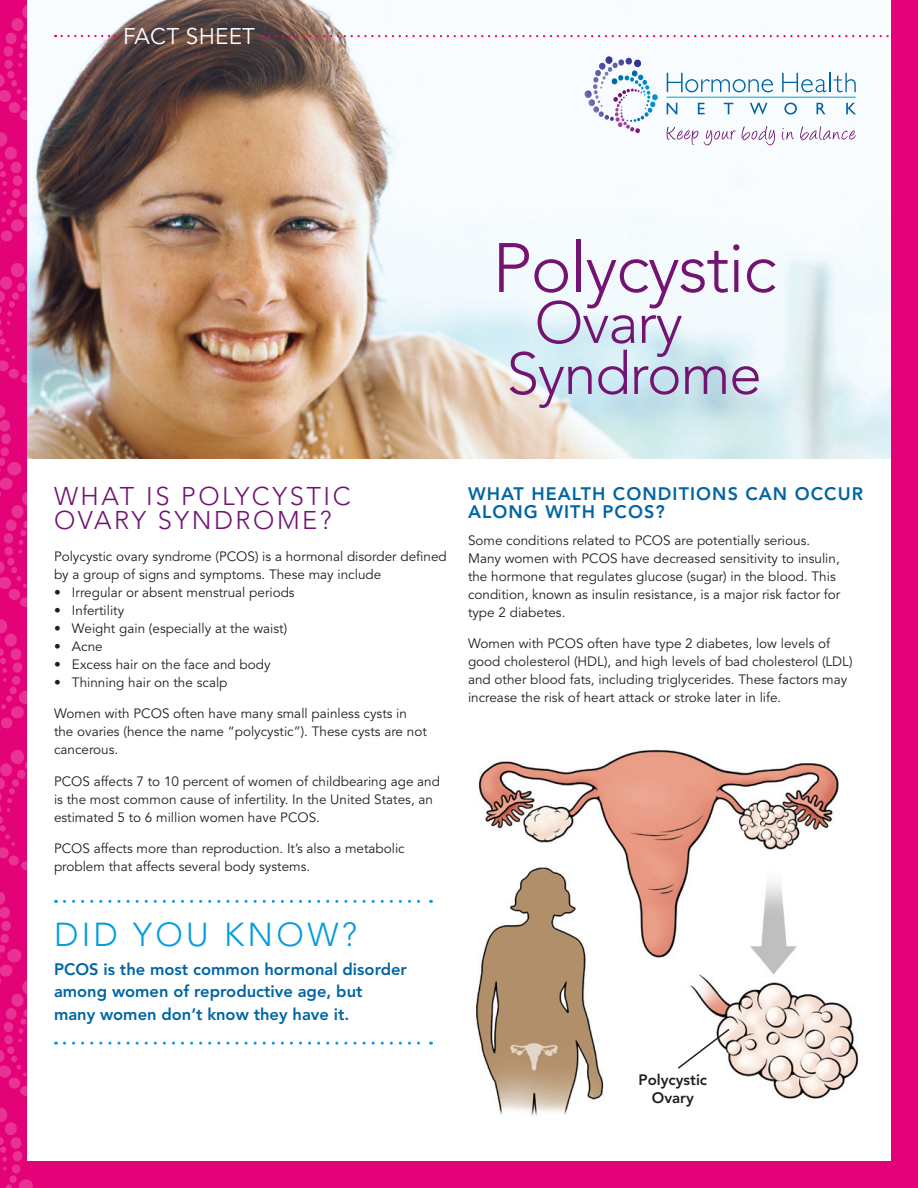
<style>
.page{position:relative;width:918px;height:1188px;background:#e40278}
.page>*{position:absolute;margin:0;border:0;box-sizing:border-box;transform-origin:0 0}
.t1{font:300 69px "Avenir";color:#731372}
.t2{font:300 58.5px/51px "Avenir";color:#731372}
.t3{font:300 33px "Avenir";letter-spacing:.1em;color:#069ddc}
.t4{font:300 25.5px/24px "Avenir";letter-spacing:.1em;color:#731372}
.t5{font:22.5px "Avenir";color:#fff}
.t6{font:800 18px/18px "Avenir";letter-spacing:.06em;color:#0065a4}
.t7{font:800 16.5px/22.5px "Avenir";color:#0065a4}
.t8{font:800 15px/18px "Avenir";color:#231f20;text-align:center}
.t9{font:13.5px/18px "Avenir";color:#231f20}
</style>
<div class="page">
<div style="left:27px;top:0;width:864px;height:1161px;background:#fff"></div>
<svg style="left:0;top:263px;width:27px;height:468px"></svg>
<img style="left:27px;top:0;width:864px;height:459px">
<svg style="left:0;top:750px;width:431px;height:438px"></svg>
<svg style="left:667px;top:127px;width:31px;height:18px"></svg>
<svg style="left:704px;top:130px;width:32px;height:15px"></svg>
<svg style="left:742px;top:126px;width:33px;height:19px"></svg>
<svg style="left:782px;top:128px;width:12px;height:12px"></svg>
<svg style="left:800px;top:126px;width:56px;height:14px"></svg>
<svg style="left:667px;top:73px;width:106px;height:19px"></svg>
<svg style="left:782px;top:73px;width:74px;height:19px"></svg>
<svg style="left:667px;top:103px;width:10px;height:11px"></svg>
<svg style="left:698px;top:103px;width:7px;height:11px"></svg>
<svg style="left:724px;top:103px;width:9px;height:11px"></svg>
<svg style="left:750px;top:103px;width:18px;height:11px"></svg>
<svg style="left:784px;top:103px;width:13px;height:12px"></svg>
<svg style="left:817px;top:103px;width:9px;height:11px"></svg>
<svg style="left:846px;top:103px;width:10px;height:11px"></svg>
<hr style="left:666px;top:97px;width:190px;height:1px;background:#069ddc">
<svg style="left:585px;top:56px;width:73px;height:77px"></svg>
<svg style="left:269px;top:35px;width:622px;height:2px"></svg>
<svg style="left:0;top:2px;width:115px;height:250px"></svg>
<img style="left:476px;top:750px;width:383px;height:366px">
<svg style="left:676px;top:1027px;width:55px;height:43px"></svg>
<h3 class="t5" style="left:123px;top:23px;width:28px">Fact</h3>
<h3 class="t5" style="left:186px;top:23px;width:28px">Sheet</h3>
<h1 class="t1" style="left:492px;top:228px;width:285px">POLYCYSTIC</h1>
<h2 class="t2" style="left:507px;top:297px;width:257px;text-indent:28px">OVARY<br>SYNDROME</h2>
<h3 class="t4" style="left:54px;top:485px;width:298px">WHAT IS POLYCYSTIC<br>OVARY SYNDROME?</h3>
<p class="t9" style="left:54px;top:548px;width:394px">Polycystic ovary syndrome (PCOS) is a hormonal disorder defined by a group of signs and symptoms. These may include</p>
<p class="t9" style="left:54px;top:584px;width:242px">• Irregular or absent menstrual periods</p>
<p class="t9" style="left:54px;top:602px;width:72px">• Infertility</p>
<p class="t9" style="left:54px;top:620px;width:235px">• Weight gain (especially at the waist)</p>
<p class="t9" style="left:54px;top:638px;width:50px">• Acne</p>
<p class="t9" style="left:54px;top:656px;width:218px">• Excess hair on the face and body</p>
<p class="t9" style="left:54px;top:674px;width:175px">• Thinning hair on the scalp</p>
<p class="t9" style="left:54px;top:705px;width:374px">Women with PCOS often have many small painless cysts in the ovaries (hence the name “polycystic”). These cysts are not cancerous.</p>
<p class="t9" style="left:54px;top:773px;width:388px">PCOS affects 7 to 10 percent of women of childbearing age and is the most common cause of infertility. In the United States, an estimated 5 to 6 million women have PCOS.</p>
<p class="t9" style="left:54px;top:840px;width:352px">PCOS affects more than reproduction. It’s also a metabolic problem that affects several body systems.</p>
<h3 class="t3" style="left:54px;top:915px;width:305px">DID YOU KNOW?</h3>
<p class="t7" style="left:54px;top:958px;width:23px">PCOS</p>
<p class="t7" style="left:54px;top:958px;width:355px;text-indent:49px">is the most common hormonal disorder among women of reproductive age, but many women don’t know they have it.</p>
<h3 class="t6" style="left:468px;top:484px;width:397px">What health conditions can occur along with PCOS</h3>
<h3 class="t6" style="left:656px;top:502px;width:11px">?</h3>
<p class="t9" style="left:468px;top:531px;width:374px">Some conditions related to PCOS are potentially serious.<br>Many women with PCOS have decreased sensitivity to insulin, the hormone that regulates glucose (sugar) in the blood. This condition, known as insulin resistance, is a major risk factor for type 2 diabetes.</p>
<p class="t9" style="left:468px;top:635px;width:386px">Women with PCOS often have type 2 diabetes, low levels of good cholesterol (HDL), and high levels of bad cholesterol (LDL) and other blood fats, including triglycerides. These factors may increase the risk of heart attack or stroke later in life.</p>
<p class="t8" style="left:639px;top:1071px;width:70px">Polycystic<br>Ovary</p>
</div>
